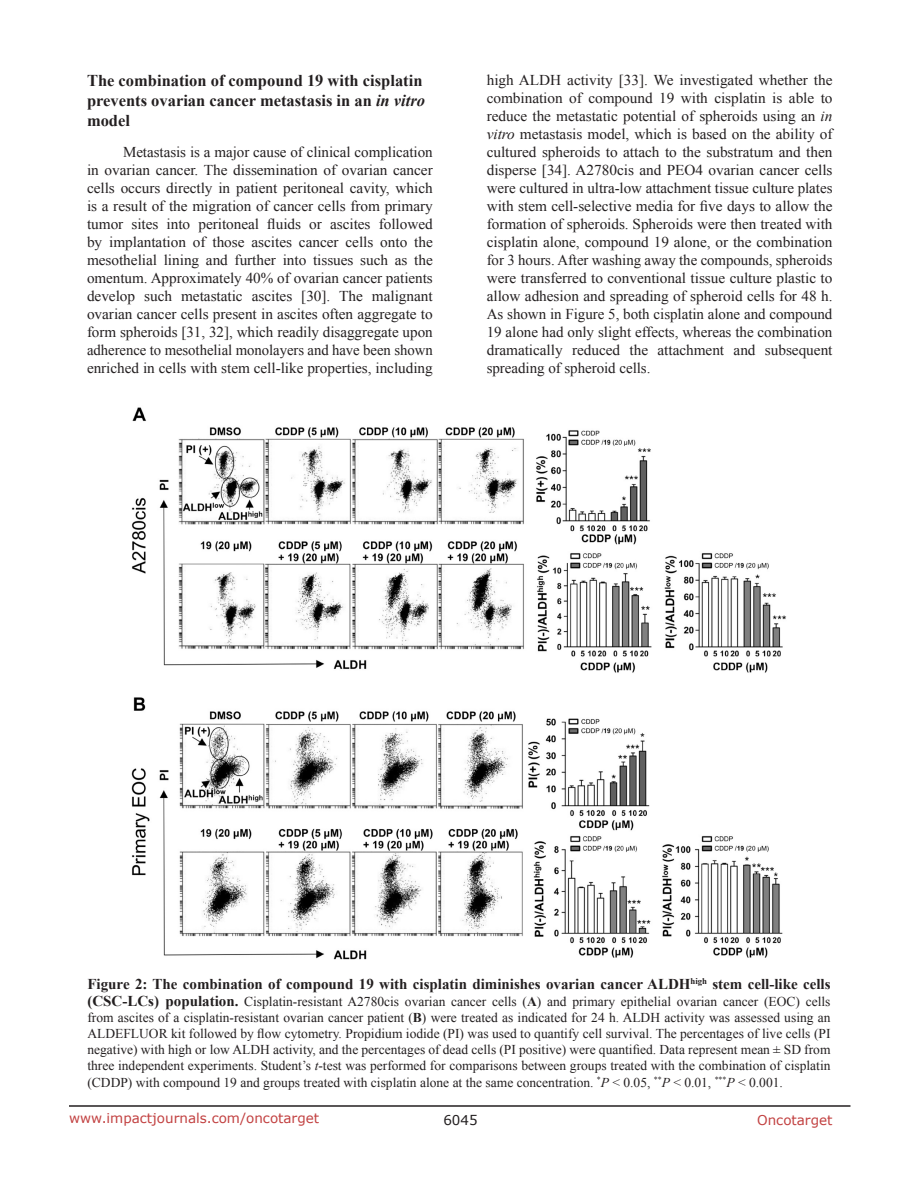
<style>
.page{position:relative;width:918px;height:1188px;background:#fff}
.page>*{position:absolute;margin:0;border:0;box-sizing:border-box;transform-origin:0 0}
.SubHeading{font:700 16.5px/19.8px "Times New Roman";color:#231f20}
.BodyText{font:15px/18px "Times New Roman";letter-spacing:-.005em;color:#231f20;text-align:justify}
.Figuretrx{font:700 15px "Times New Roman";color:#231f20}
.Figuretrx-2{font:13.5px/16.2px "Times New Roman";color:#231f20;text-align:justify}
.t1{font:13.5px "Verdana";color:#c24141}
.t2{font:13.5px "Verdana";color:#231f20}
.s1{font-style:italic}
.s2{font-weight:700;font-size:15px}
.s3{font-weight:700}
</style>
<div class="page">
<hr style="left:69px;top:1105px;width:781px;height:2px;background:#231f20">
<img style="left:132px;top:407px;width:654px;height:553px">
<p class="SubHeading" style="left:87px;top:70px;width:340px">The combination of compound 19 with cisplatin prevents ovarian cancer metastasis in an <span class="s1">in vitro </span>model</p>
<p class="BodyText" style="left:87px;top:143px;width:347px;text-indent:36px">Metastasis is a major cause of clinical complication in ovarian cancer. The dissemination of ovarian cancer cells occurs directly in patient peritoneal cavity, which is a result of the migration of cancer cells from primary tumor sites into peritoneal fluids or ascites followed by implantation of those ascites cancer cells onto the mesothelial lining and further into tissues such as the omentum. Approximately 40% of ovarian cancer patients develop such metastatic ascites [30]. The malignant ovarian cancer cells present in ascites often aggregate to form spheroids [31, 32], which readily disaggregate upon adherence to mesothelial monolayers and have been shown enriched in cells with stem cell-like properties, including</p>
<p class="BodyText" style="left:487px;top:71px;width:347px">high ALDH activity [33]. We investigated whether the combination of compound 19 with cisplatin is able to reduce the metastatic potential of spheroids using an <span class="s1">in vitro</span> metastasis model, which is based on the ability of cultured spheroids to attach to the substratum and then disperse [34]. A2780cis and PEO4 ovarian cancer cells were cultured in ultra-low attachment tissue culture plates with stem cell-selective media for five days to allow the formation of spheroids. Spheroids were then treated with cisplatin alone, compound 19 alone, or the combination for 3 hours. After washing away the compounds, spheroids were transferred to conventional tissue culture plastic to allow adhesion and spreading of spheroid cells for 48 h.<br>As shown in Figure 5, both cisplatin alone and compound 19 alone had only slight effects, whereas the combination dramatically reduced the attachment and subsequent spreading of spheroid cells.</p>
<p class="Figuretrx" style="left:87px;top:974px;width:745px">Figure 2: The combination of compound 19 with cisplatin diminishes ovarian cancer ALDH<sup>high</sup> stem cell-like cells</p>
<p class="Figuretrx-2" style="left:87px;top:993px;width:745px"><span class="s2">(CSC-LCs) population.</span> Cisplatin-resistant A2780cis ovarian cancer cells (<span class="s3">A</span>) and primary epithelial ovarian cancer (EOC) cells from ascites of a cisplatin-resistant ovarian cancer patient (<span class="s3">B</span>) were treated as indicated for 24 h. ALDH activity was assessed using an ALDEFLUOR kit followed by flow cytometry. Propidium iodide (PI) was used to quantify cell survival. The percentages of live cells (PI negative) with high or low ALDH activity, and the percentages of dead cells (PI positive) were quantified. Data represent mean ± SD from three independent experiments. Student’s <span class="s1">t</span>-test was performed for comparisons between groups treated with the combination of cisplatin (CDDP) with compound 19 and groups treated with cisplatin alone at the same concentration. <sup>*</sup><span class="s1">P</span> &lt; 0.05, <sup>**</sup><span class="s1">P</span> &lt; 0.01, <sup>***</sup><span class="s1">P</span> &lt; 0.001.</p>
<p class="t1" style="left:69px;top:1109px;width:252px">www.impactjournals.com/oncotarget</p>
<p class="t2" style="left:443px;top:1111px;width:36px">6045</p>
<p class="t1" style="left:757px;top:1111px;width:77px">Oncotarget</p>
</div>
